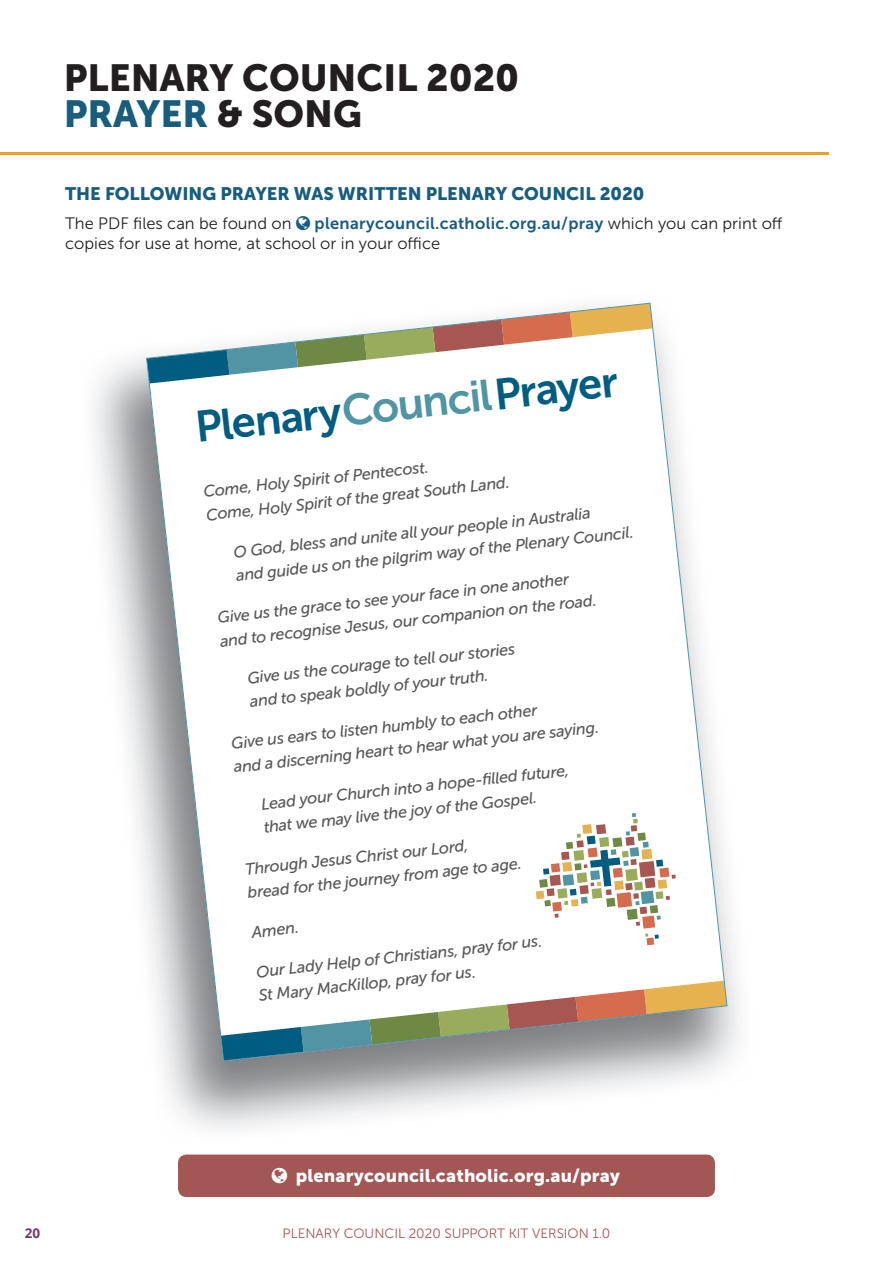
<style>
.page{position:relative;width:893px;height:1263px;background:#fff}
.page>*{position:absolute;margin:0;border:0;box-sizing:border-box;transform-origin:0 0}
.t1{font:43.5px "Museo Sans 700";color:#005d81}
.t2{font:37.5px/36px "Museo Sans 900";color:#231f20}
.t3{font:18px "Museo Sans 900";color:#185d7e}
.t4{font:18px "Museo Sans 900";letter-spacing:.01em;color:#fff}
.t5{font:16.5px "Museo Sans 300";color:#231f20}
.t6{font:16.5px "Museo Sans 700";letter-spacing:.02em;color:#185d7e}
.t7{font:italic 16.2px/23.5px "Museo Sans 500";color:#57585a}
.t8{font:13.5px "Museo Sans 300";color:#a35754}
.t9{font:700 13.5px "Open Sans";color:#70366e}
.s1{color:#185d7e}
.s2{font-family:"Museo Sans 300";color:#231f20}
.s3{color:#5194a4}
</style>
<div class="page">
<hr style="left:0;top:152px;width:829px;height:3px;background:#e6a122">
<div style="left:178px;top:1154px;width:537px;height:43px;background:#a35754;border-radius:9px"></div>
<svg style="left:146px;top:303px;width:581px;height:758px"></svg>
<h2 class="t2" style="left:64px;top:60px;width:457px">PLENARY COUNCIL 2020<br><span class="s1">PRAYER</span> &amp; SONG</h2>
<p class="t3" style="left:65px;top:184px;width:581px">THE FOLLOWING PRAYER WAS WRITTEN PLENARY COUNCIL 2020</p>
<p class="t5" style="left:65px;top:214px;width:228px">The PDF files can be found on</p>
<p class="t6" style="left:315px;top:214px;width:469px">plenarycouncil.catholic.org.au/pray <span class="s2">which you can print off</span></p>
<p class="t5" style="left:65px;top:234px;width:376px">copies for use at home, at school or in your office</p>
<h1 class="t1" style="left:193px;top:403px;width:426px;rotate:-6deg">Plenary<span class="s3">Council</span>Prayer</h1>
<p class="t7" style="left:202px;top:479px;width:307px;rotate:-6deg">Come, Holy Spirit of Pentecost.<br>Come, Holy Spirit of the great South Land.</p>
<p class="t7" style="left:232px;top:540px;width:401px;rotate:-6deg">O God, bless and unite all your people in Australia<br>and guide us on the pilgrim way of the Plenary Council.</p>
<p class="t7" style="left:216px;top:605px;width:380px;rotate:-6deg">Give us the grace to see your face in one another and to recognise Jesus, our companion on the road.</p>
<p class="t7" style="left:246px;top:666px;width:271px;rotate:-6deg">Give us the courage to tell our stories and to speak boldly of your truth.</p>
<p class="t7" style="left:230px;top:731px;width:369px;rotate:-6deg">Give us ears to listen humbly to each other<br>and a discerning heart to hear what you are saying.</p>
<p class="t7" style="left:260px;top:791px;width:311px;rotate:-6deg">Lead your Church into a hope-fi lled future, that we may live the joy of the Gospel.</p>
<p class="t7" style="left:244px;top:857px;width:277px;rotate:-6deg">Through Jesus Christ our Lord,<br>bread for the journey from age to age.</p>
<p class="t7" style="left:251px;top:921px;width:49px;rotate:-6deg">Amen.</p>
<p class="t7" style="left:255px;top:959px;width:289px;rotate:-6deg">Our Lady Help of Christians, pray for us.<br>St M ary M acKillop, pray for us.</p>
<p class="t4" style="left:296px;top:1165px;width:326px">plenarycouncil.catholic.org.au/pray</p>
<p class="t9" style="left:25px;top:1223px;width:17px">20</p>
<p class="t8" style="left:283px;top:1226px;width:329px">PLENARY COUNCIL 2020 SUPPORT KIT VERSION 1.0</p>
</div>
